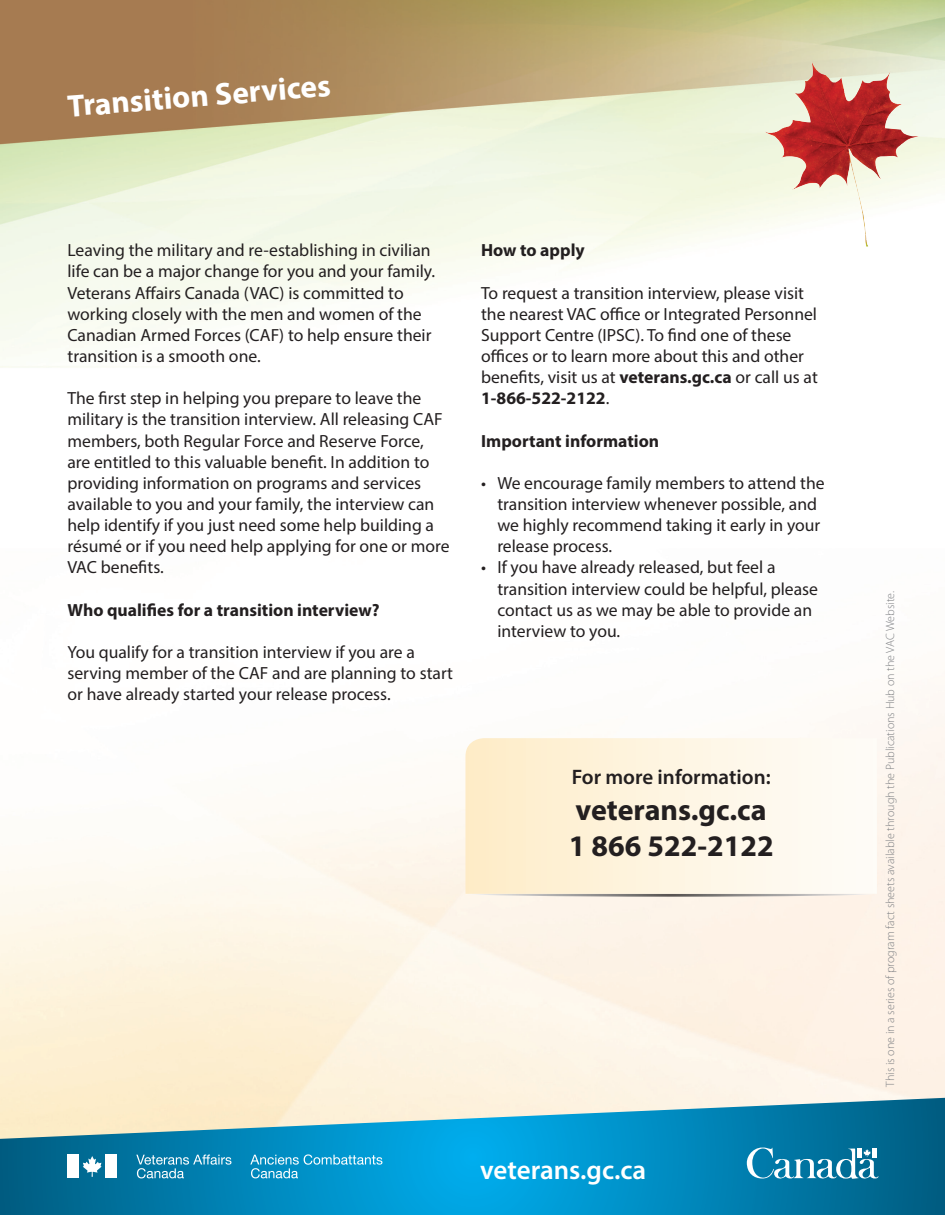
<style>
.page{position:relative;width:945px;height:1215px;background:#fff}
.page>*{position:absolute;margin:0;border:0;box-sizing:border-box;transform-origin:0 0}
.t1{font:700 31.5px "Myriad Pro";color:#fff}
.t2{font:700 30px "Myriad Pro";color:#231f20}
.t3{font:600 27px "Myriad Pro";color:#fff}
.t4{font:600 21px "Myriad Pro";color:#231f20}
.t5{font:17.7px/21.1px "Myriad Pro";color:#231f20}
.t6{font:700 17.7px "Myriad Pro";color:#231f20}
.t7{font:300 12px "Myriad Pro";color:#808285}
.s1{font-weight:700}
</style>
<div class="page">
<img style="left:0;top:0;width:945px;height:1098px">
<svg style="left:0;top:1098px;width:945px;height:117px;background:#3099bc"></svg>
<svg style="left:747px;top:1148px;width:131px;height:31px"></svg>
<svg style="left:136px;top:1155px;width:95px;height:23px;background:#3295bb"></svg>
<svg style="left:250px;top:1154px;width:132px;height:24px;background:#2aa5d3"></svg>
<div style="left:68px;top:1154px;width:11px;height:24px;background:#fff"></div>
<div style="left:105px;top:1154px;width:12px;height:24px;background:#fff"></div>
<svg style="left:83px;top:1156px;width:19px;height:21px"></svg>
<img style="left:765px;top:62px;width:89px;height:128px">
<svg style="left:467px;top:894px;width:407px;height:3px"></svg>
<svg style="left:465px;top:737px;width:412px;height:157px"></svg>
<p class="t1" style="left:66px;top:85px;width:265px;rotate:-4deg">Transition Services</p>
<p class="t5" style="left:68px;top:239px;width:369px">Leaving the military and re-establishing in civilian life can be a major change for you and your family.<br>Veterans Affairs Canada (VAC) is committed to working closely with the men and women of the Canadian Armed Forces (CAF) to help ensure their transition is a smooth one.</p>
<p class="t5" style="left:68px;top:387px;width:384px">The first step in helping you prepare to leave the military is the transition interview. All releasing CAF members, both Regular Force and Reserve Force, are entitled to this valuable benefit. In addition to providing information on programs and services available to you and your family, the interview can help identify if you just need some help building a résumé or if you need help applying for one or more VAC benefits.</p>
<p class="t6" style="left:68px;top:598px;width:314px">Who qualifies for a transition interview?</p>
<p class="t5" style="left:68px;top:641px;width:387px">You qualify for a transition interview if you are a serving member of the CAF and are planning to start or have already started your release process.</p>
<p class="t6" style="left:481px;top:239px;width:105px">How to apply</p>
<p class="t5" style="left:481px;top:282px;width:338px">To request a transition interview, please visit the nearest VAC office or Integrated Personnel Support Centre (IPSC). To find one of these offices or to learn more about this and other benefits, visit us at <span class="s1">veterans.gc.ca</span> or call us at <span class="s1">1-866-522-2122</span>.</p>
<p class="t6" style="left:481px;top:429px;width:180px">Important information</p>
<p class="t5" style="left:497px;top:472px;width:329px;text-indent:-16px">• We encourage family members to attend the transition interview whenever possible, and we highly recommend taking it early in your release process.</p>
<p class="t5" style="left:497px;top:557px;width:322px;text-indent:-16px">• If you have already released, but feel a transition interview could be helpful, please contact us as we may be able to provide an interview to you.</p>
<p class="t4" style="left:572px;top:763px;width:200px">For more information:</p>
<p class="t2" style="left:576px;top:790px;width:193px">veterans.gc.ca</p>
<p class="t2" style="left:569px;top:826px;width:206px">1 866 522-2122</p>
<p class="t3" style="left:480px;top:1153px;width:167px">veterans.gc.ca</p>
<p class="t7" style="left:883px;top:1087px;width:497px;rotate:-90deg">This is one in a series of program fact sheets available through the Publications Hub on the VAC Website.</p>
</div>
